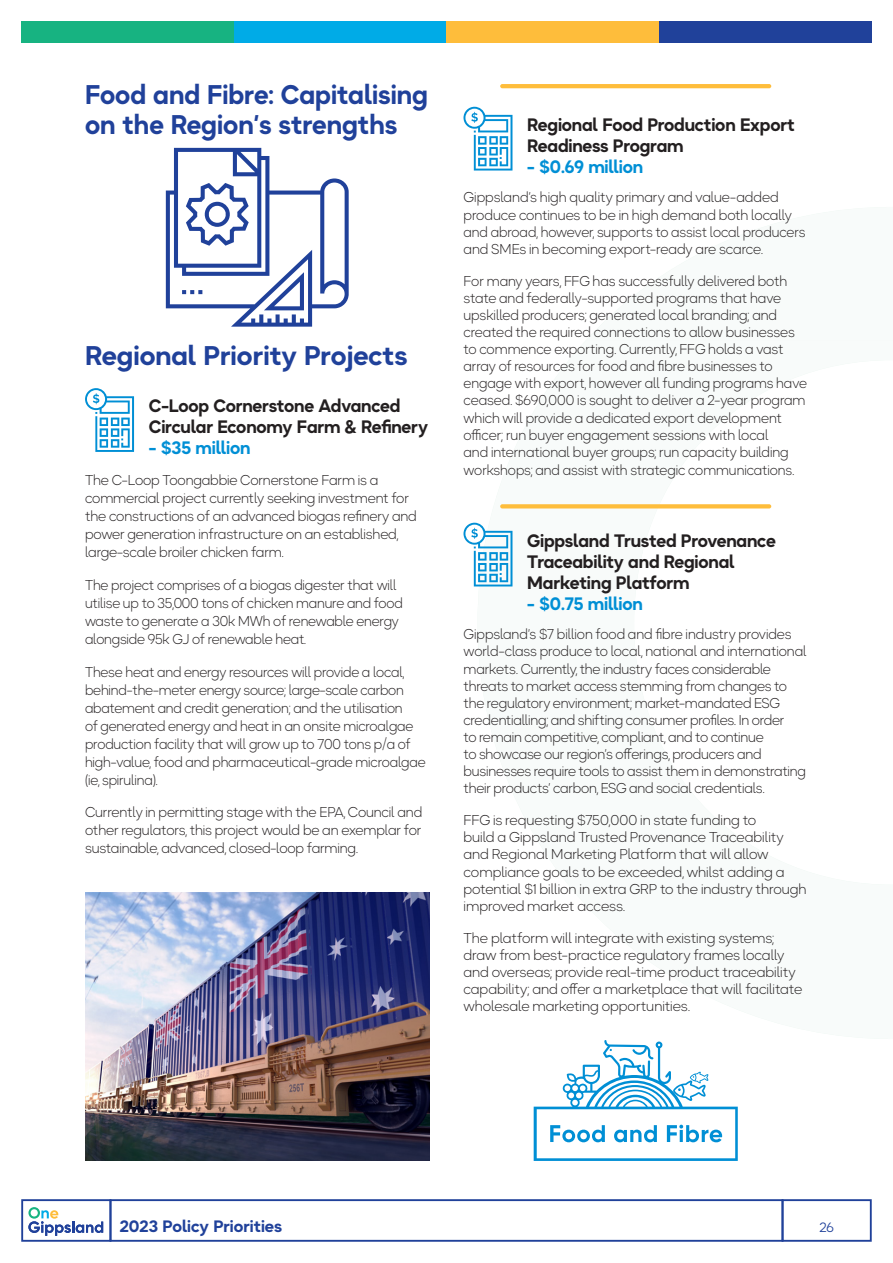
<style>
.page{position:relative;width:893px;height:1263px;background:#fff}
.page>*{position:absolute;margin:0;border:0;box-sizing:border-box;transform-origin:0 0}
.t1{font:700 27px/30px "Okta Neue";color:#20419a;scale:.96 1}
.t2{font:700 27px "Okta Neue";color:#20419a}
.t3{font:700 18px/21px "Okta Neue";letter-spacing:-.01em;color:#231f20}
.t4{font:700 18px "Okta Neue";letter-spacing:-.01em;color:#008fd5}
.t5{font:700 16.5px "Okta Neue";color:#20419a}
.t6{font:300 14.25px/17.1px "Okta Neue";letter-spacing:-.01em;color:#231f20}
.t7{font:300 14.25px/18px "Okta Neue";letter-spacing:-.01em;color:#231f20;scale:.96 1}
.t8{font:13.5px "Okta Neue";color:#20419a}
</style>
<div class="page">
<svg style="left:28px;top:1207px;width:75px;height:29px"></svg>
<div style="left:21px;top:1199px;width:90px;height:43px;border:2px solid #20419a"></div>
<div style="left:110px;top:1199px;width:673px;height:43px;border:2px solid #20419a"></div>
<div style="left:782px;top:1199px;width:90px;height:43px;border:2px solid #20419a"></div>
<div style="left:21px;top:21px;width:213px;height:22px;background:#17b381"></div>
<div style="left:234px;top:21px;width:212px;height:22px;background:#00abe7"></div>
<div style="left:446px;top:21px;width:213px;height:22px;background:#febd3b"></div>
<div style="left:659px;top:21px;width:213px;height:22px;background:#20419a"></div>
<svg style="left:166px;top:148px;width:183px;height:179px"></svg>
<svg style="left:85px;top:388px;width:49px;height:64px"></svg>
<hr style="left:500px;top:84px;width:271px;height:4px;background:#febd3b;border-radius:2px">
<svg style="left:463px;top:107px;width:49px;height:64px"></svg>
<svg style="left:500px;top:504px;width:271px;height:4px"></svg>
<svg style="left:463px;top:523px;width:49px;height:63px"></svg>
<img style="left:85px;top:893px;width:344px;height:268px">
<svg style="left:534px;top:1040px;width:204px;height:121px"></svg>
<h1 class="t1" style="left:85px;top:79px;width:359px">Food and Fibre: Capitalising on the Region’s strengths</h1>
<h1 class="t2" style="left:85px;top:335px;width:324px">Regional Priority Projects</h1>
<p class="t3" style="left:149px;top:395px;width:281px">C-Loop Cornerstone Advanced<br>Circular Economy Farm &amp; Refinery</p>
<p class="t4" style="left:149px;top:433px;width:103px">- $35 million</p>
<p class="t6" style="left:85px;top:471px;width:333px;line-height:18px">The C-Loop Toongabbie Cornerstone Farm is a commercial project currently seeking investment for the constructions of an advanced biogas refinery and power generation infrastructure on an established, large-scale broiler chicken farm.</p>
<p class="t7" style="left:85px;top:575px;width:333px">The project comprises of a biogas digester that will utilise up to 35,000 tons of chicken manure and food waste to generate a 30k MWh of renewable energy alongside 95k GJ of renewable heat.</p>
<p class="t7" style="left:85px;top:662px;width:356px">These heat and energy resources will provide a local, behind-the-meter energy source; large-scale carbon abatement and credit generation; and the utilisation<br>of generated energy and heat in an onsite microalgae production facility that will grow up to 700 tons p/a of high-value, food and pharmaceutical-grade microalgae (ie, spirulina).</p>
<p class="t6" style="left:85px;top:803px;width:339px;line-height:18px;text-align:justify">Currently in permitting stage with the EPA, Council and other regulators, this project would be an exemplar for sustainable, advanced, closed-loop farming.</p>
<p class="t3" style="left:527px;top:114px;width:269px">Regional Food Production Export<br>Readiness Program</p>
<p class="t4" style="left:527px;top:152px;width:117px">- $0.69 million</p>
<p class="t6" style="left:463px;top:189px;width:343px">Gippsland’s high quality primary and value-added produce continues to be in high demand both locally and abroad, however, supports to assist local producers and SMEs in becoming export-ready are scarce.</p>
<p class="t6" style="left:463px;top:272px;width:345px">For many years, FFG has successfully delivered both state and federally-supported programs that have upskilled producers; generated local branding; and created the required connections to allow businesses to commence exporting. Currently, FFG holds a vast array of resources for food and fibre businesses to engage with export, however all funding programs have ceased. $690,000 is sought to deliver a 2-year program which will provide a dedicated export development officer; run buyer engagement sessions with local<br>and international buyer groups; run capacity building workshops; and assist with strategic communications.</p>
<p class="t3" style="left:527px;top:530px;width:250px">Gippsland Trusted Provenance<br>Traceability and Regional<br>Marketing Platform</p>
<p class="t4" style="left:527px;top:589px;width:117px">- $0.75 million</p>
<p class="t6" style="left:463px;top:626px;width:345px">Gippsland’s $7 billion food and fibre industry provides world-class produce to local, national and international markets. Currently, the industry faces considerable threats to market access stemming from changes to the regulatory environment; market-mandated ESG credentialling; and shifting consumer profiles. In order<br>to remain competitive, compliant, and to continue<br>to showcase our region’s offerings, producers and businesses require tools to assist them in demonstrating their products’ carbon, ESG and social credentials.</p>
<p class="t6" style="left:463px;top:812px;width:345px">FFG is requesting $750,000 in state funding to<br>build a Gippsland Trusted Provenance Traceability and Regional Marketing Platform that will allow compliance goals to be exceeded, whilst adding a potential $1 billion in extra GRP to the industry through improved market access.</p>
<p class="t6" style="left:463px;top:929px;width:340px">The platform will integrate with existing systems; draw from best-practice regulatory frames locally and overseas; provide real-time product traceability capability; and offer a marketplace that will facilitate wholesale marketing opportunities.</p>
<p class="t5" style="left:120px;top:1213px;width:164px">2023 Policy Priorities</p>
<p class="t8" style="left:819px;top:1217px;width:16px">26</p>
</div>
